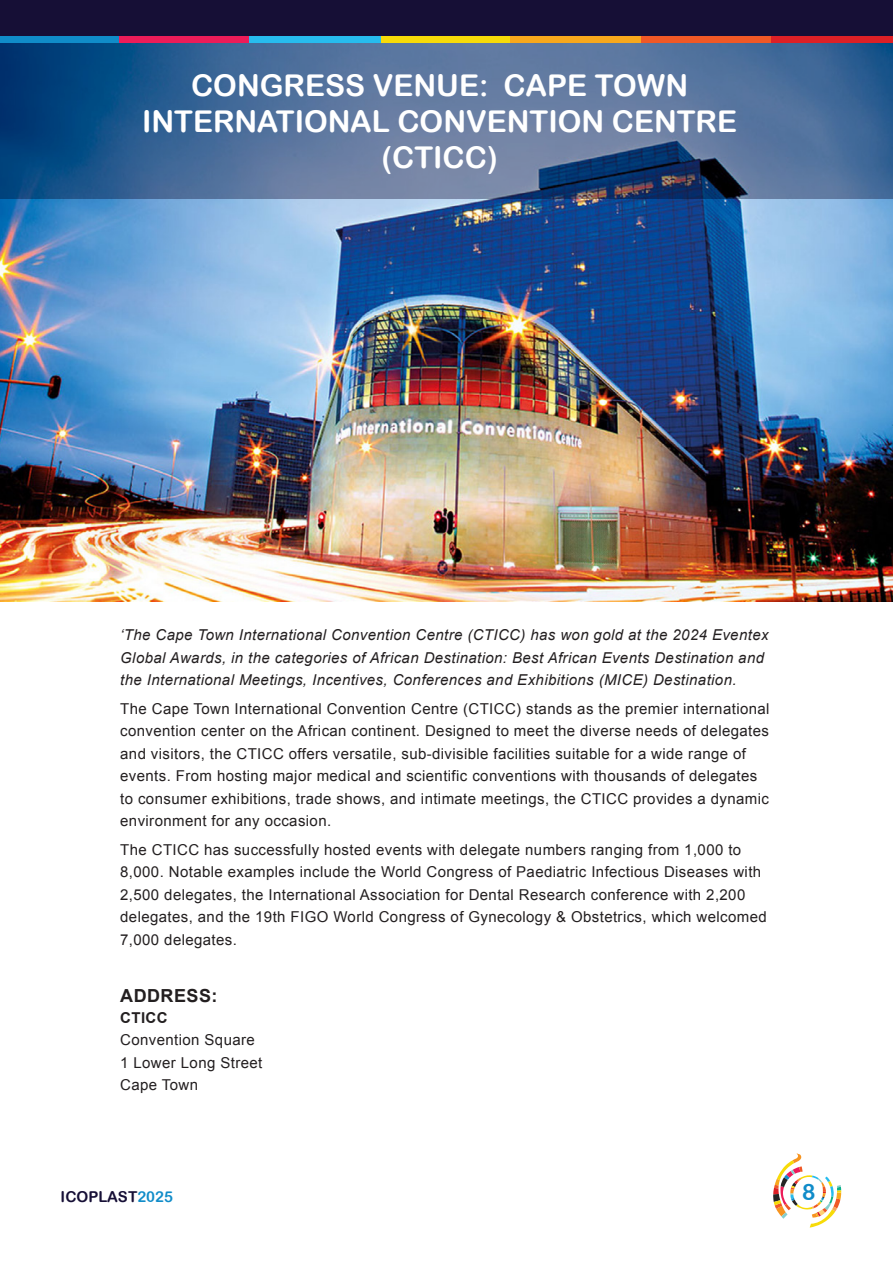
<style>
.page{position:relative;width:893px;height:1263px;background:#fff}
.page>*{position:absolute;margin:0;border:0;box-sizing:border-box;transform-origin:0 0}
.t1{font:30px/36px "Arial Rounded MT Bold";color:#fff;text-align:center}
.t2{font:22.5px "Arial Rounded MT Bold";color:#108cc9}
.t3{font:700 18px "Arial";letter-spacing:.025em;color:#231f20}
.t4{font:15px/22.5px "Arial";letter-spacing:.025em;color:#231f20}
.t5{font:italic 15px/22.5px "Arial";letter-spacing:.025em;color:#231f20}
.t6{font:15px "Arial Rounded MT Bold";color:#160f36}
.t7{font:700 15px "Arial";letter-spacing:.025em;color:#231f20}
.s1{color:#108cc9}
</style>
<div class="page">
<img style="left:0;top:199px;width:893px;height:402px">
<svg style="left:0;top:42px;width:893px;height:157px;background:#476995"></svg>
<div style="left:0;top:0;width:893px;height:38px;background:#160f36"></div>
<svg style="left:773px;top:1153px;width:68px;height:74px"></svg>
<div style="left:380px;top:36px;width:131px;height:6px;background:#f7db08"></div>
<div style="left:511px;top:36px;width:131px;height:6px;background:#f8a81c"></div>
<div style="left:641px;top:36px;width:132px;height:6px;background:#f05826"></div>
<div style="left:0;top:36px;width:120px;height:6px;background:#108cc9"></div>
<div style="left:119px;top:36px;width:131px;height:6px;background:#ec1c59"></div>
<div style="left:249px;top:36px;width:132px;height:6px;background:#27bcee"></div>
<div style="left:772px;top:36px;width:121px;height:6px;background:#dd2026"></div>
<h1 class="t1" style="left:142px;top:67px;width:597px">CONGRESS VENUE: CAPE TOWN<br>INTERNATIONAL CONVENTION CENTRE (CTICC)</h1>
<p class="t5" style="left:120px;top:624px;width:650px">‘The Cape Town International Convention Centre (CTICC) has won gold at the 2024 Eventex<br>Global Awards, in the categories of African Destination: Best African Events Destination and the International Meetings, Incentives, Conferences and Exhibitions (MICE) Destination.</p>
<p class="t4" style="left:120px;top:697px;width:651px">The Cape Town International Convention Centre (CTICC) stands as the premier international convention center on the African continent. Designed to meet the diverse needs of delegates and visitors, the CTICC offers versatile, sub-divisible facilities suitable for a wide range of events. From hosting major medical and scientific conventions with thousands of delegates to consumer exhibitions, trade shows, and intimate meetings, the CTICC provides a dynamic environment for any occasion.</p>
<p class="t4" style="left:120px;top:838px;width:648px">The CTICC has successfully hosted events with delegate numbers ranging from 1,000 to 8,000. Notable examples include the World Congress of Paediatric Infectious Diseases with 2,500 delegates, the International Association for Dental Research conference with 2,200 delegates, and the 19th FIGO World Congress of Gynecology &amp; Obstetrics, which welcomed 7,000 delegates.</p>
<p class="t3" style="left:120px;top:983px;width:99px">ADDRESS:</p>
<p class="t7" style="left:120px;top:1007px;width:49px">CTICC</p>
<p class="t4" style="left:120px;top:1029px;width:144px">Convention Square<br>1 Lower Long Street<br>Cape Town</p>
<p class="t6" style="left:61px;top:1188px;width:114px">ICOPLAST<span class="s1">2025</span></p>
<h2 class="t2" style="left:802px;top:1179px;width:15px">8</h2>
</div>
